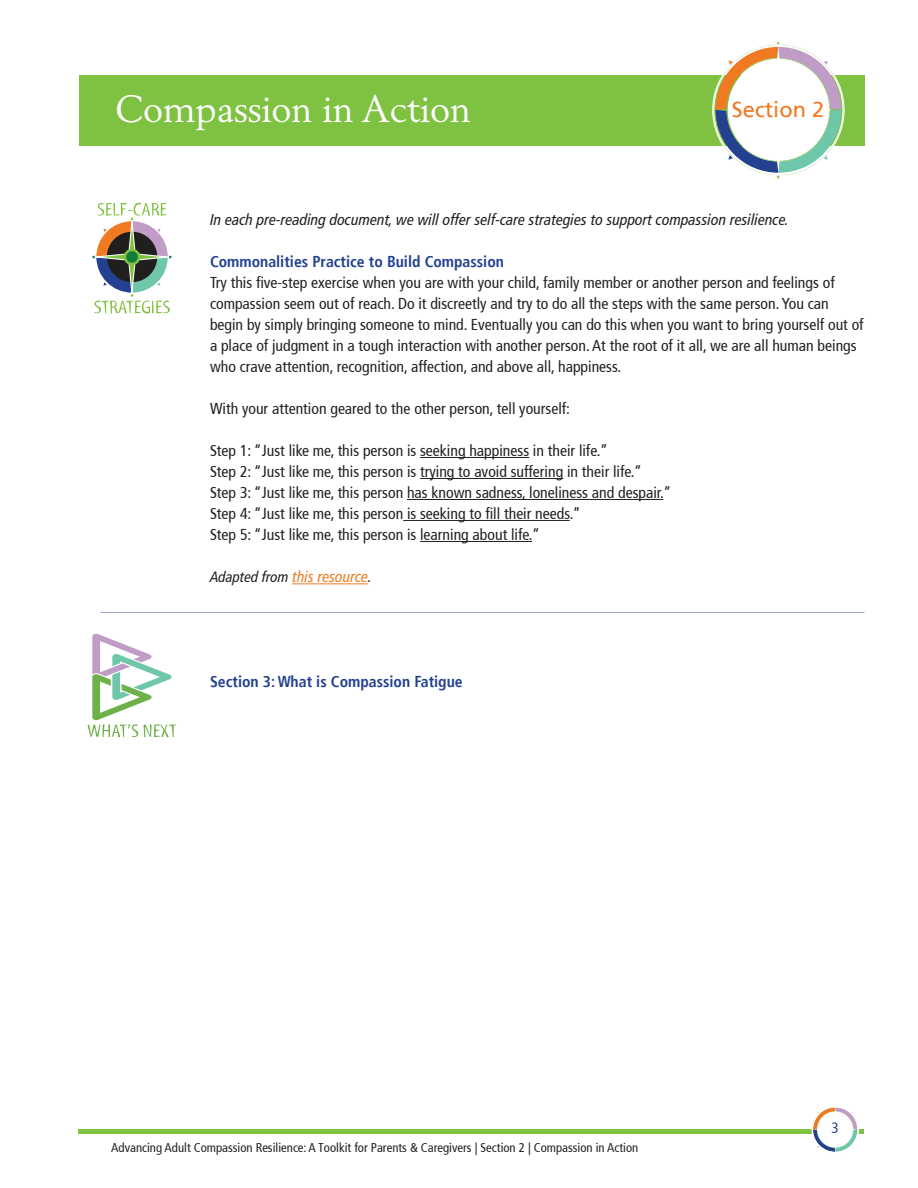
<style>
.page{position:relative;width:918px;height:1188px;background:#fff}
.page>*{position:absolute;margin:0;border:0;box-sizing:border-box;transform-origin:0 0}
.t1{font:37.5px "Berling";letter-spacing:-.005em;color:#fff}
.t2{font:21.9px "Frutiger";color:#f07a22}
.t3{font:condensed 15.75px/21px "Frutiger";color:#231f20}
.t4{font:italic condensed 15.75px "Frutiger LT Pro";color:#231f20}
.t5{font:700 condensed 15.75px "Frutiger";color:#234190}
.t6{font:italic condensed 15px "Frutiger LT Pro";color:#231f20}
.t7{font:condensed 15px "Frutiger";color:#234190}
.t8{font:condensed 12.75px "Frutiger";color:#231f20}
.s1{font-size:15.75px;color:#f07a22}
</style>
<div class="page">
<hr style="left:420px;top:457px;width:109px;height:1px;background:#231f20">
<hr style="left:420px;top:478px;width:143px;height:1px;background:#231f20">
<hr style="left:407px;top:499px;width:256px;height:1px;background:#231f20">
<hr style="left:403px;top:520px;width:167px;height:1px;background:#231f20">
<hr style="left:420px;top:541px;width:112px;height:1px;background:#231f20">
<hr style="left:292px;top:583px;width:76px;height:1px;background:#f07a22">
<svg style="left:91px;top:202px;width:81px;height:112px"></svg>
<svg style="left:87px;top:633px;width:90px;height:105px"></svg>
<hr style="left:101px;top:612px;width:764px;height:1px;background:#234190">
<div style="left:79px;top:75px;width:786px;height:71px;background:#7fc241"></div>
<svg style="left:712px;top:41px;width:133px;height:138px"></svg>
<hr style="left:79px;top:1130px;width:785px;height:4px;background:#7fc241">
<svg style="left:810px;top:1107px;width:50px;height:45px"></svg>
<p class="t1" style="left:115px;top:86px;width:358px">Compassion in Action</p>
<p class="t2" style="left:732px;top:99px;width:94px">Section 2</p>
<p class="t4" style="left:210px;top:211px;width:580px">In each pre-reading document, we will offer self-care strategies to support compassion resilience.</p>
<p class="t5" style="left:210px;top:255px;width:296px">Commonalities Practice to Build Compassion</p>
<p class="t3" style="left:210px;top:274px;width:655px">Try this five-step exercise when you are with your child, family member or another person and feelings of compassion seem out of reach. Do it discreetly and try to do all the steps with the same person. You can begin by simply bringing someone to mind. Eventually you can do this when you want to bring yourself out of a place of judgment in a tough interaction with another person. At the root of it all, we are all human beings who crave attention, recognition, affection, and above all, happiness.</p>
<p class="t3" style="left:210px;top:400px;width:362px">With your attention geared to the other person, tell yourself:</p>
<p class="t3" style="left:210px;top:442px;width:399px">Step 1: “Just like me, this person is seeking happiness in their life.”</p>
<p class="t3" style="left:210px;top:463px;width:434px">Step 2: “Just like me, this person is trying to avoid suffering in their life.”</p>
<p class="t3" style="left:210px;top:484px;width:463px">Step 3: “Just like me, this person has known sadness, loneliness and despair.”</p>
<p class="t3" style="left:210px;top:505px;width:372px">Step 4: “Just like me, this person is seeking to fill their needs.”</p>
<p class="t3" style="left:210px;top:526px;width:331px">Step 5: “Just like me, this person is learning about life.”</p>
<p class="t6" style="left:210px;top:568px;width:163px">Adapted from <span class="s1">this resource</span>.</p>
<p class="t5" style="left:210px;top:675px;width:254px">Section 3: What is Compassion Fatigue</p>
<p class="t8" style="left:111px;top:1142px;width:529px">Advancing Adult Compassion Resilience: A Toolkit for Parents &amp; Caregivers | Section 2 | Compassion in Action</p>
<p class="t7" style="left:832px;top:1122px;width:9px">3</p>
</div>
